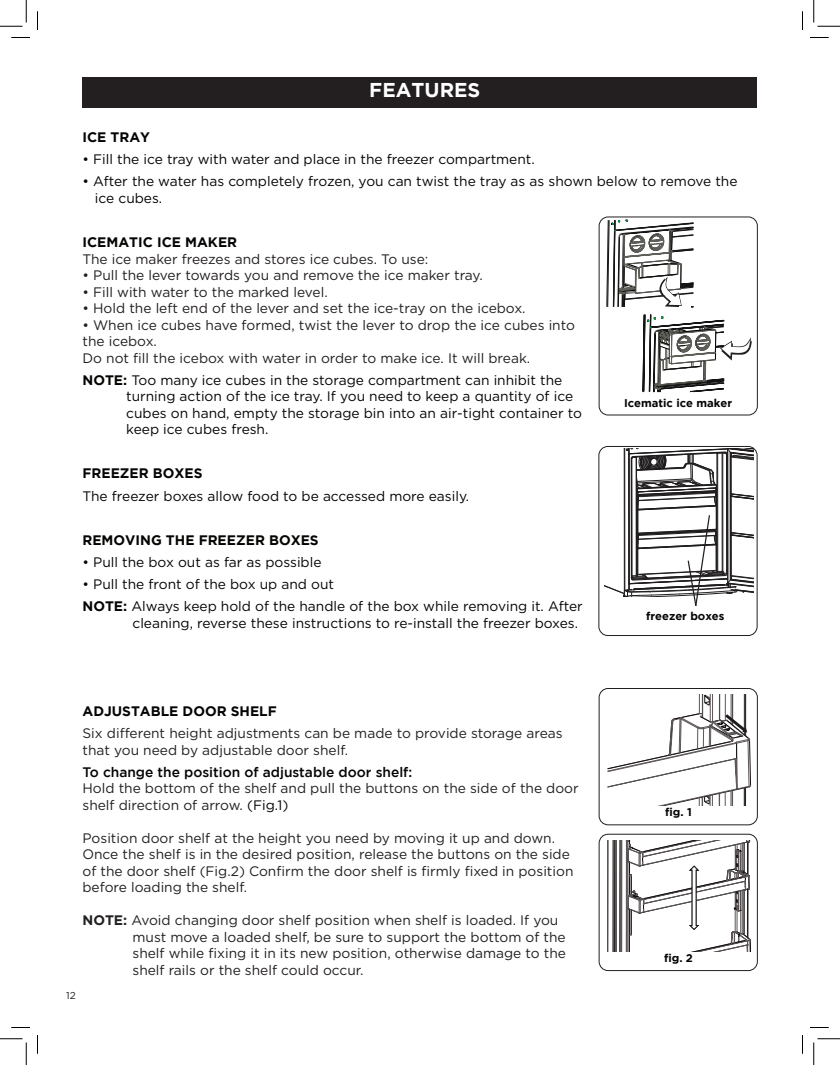
<style>
.page{position:relative;width:840px;height:1065px;background:#fff}
.page>*{position:absolute;margin:0;border:0;box-sizing:border-box;transform-origin:0 0}
.t1{font:700 20px "Gotham";color:#fff}
.t2{font:13.75px/16.5px "Gotham";color:#231f20}
.t3{font:13.75px/16.5px "Gotham";color:#040503}
.t4{font:700 13.75px "Gotham";color:#040503}
.t5{font:500 13.75px "Gotham";color:#040503}
.t6{font:700 11.25px "Gotham";color:#040503}
.t7{font:10px "Gotham";color:#231f20}
.s1{font-weight:700}
.s2{color:#040503}
</style>
<div class="page">
<div style="left:82px;top:77px;width:676px;height:30px;background:#231f20"></div>
<div style="left:599px;top:217px;width:159px;height:198px;border:1px solid #231f20;border-radius:9px"></div>
<svg style="left:606px;top:220px;width:88px;height:88px"></svg>
<div style="left:599px;top:688px;width:159px;height:137px;border:1px solid #231f20;border-radius:9px"></div>
<div style="left:599px;top:834px;width:159px;height:137px;border:1px solid #231f20;border-radius:9px"></div>
<div style="left:598px;top:446px;width:159px;height:190px;border:1px solid #231f20;border-radius:9px"></div>
<svg style="left:604px;top:314px;width:149px;height:658px"></svg>
<svg style="left:11px;top:37px;width:19px;height:1px"></svg>
<svg style="left:810px;top:37px;width:19px;height:1px"></svg>
<svg style="left:11px;top:1027px;width:19px;height:1px"></svg>
<svg style="left:810px;top:1027px;width:19px;height:1px"></svg>
<svg style="left:37px;top:11px;width:1px;height:19px"></svg>
<svg style="left:37px;top:1035px;width:1px;height:19px"></svg>
<svg style="left:802px;top:11px;width:1px;height:19px"></svg>
<svg style="left:802px;top:1035px;width:1px;height:19px"></svg>
<svg style="left:0;top:0;width:27px;height:27px"></svg>
<svg style="left:0;top:1039px;width:27px;height:26px"></svg>
<svg style="left:814px;top:0;width:26px;height:27px"></svg>
<svg style="left:814px;top:1039px;width:26px;height:26px"></svg>
<h1 class="t1" style="left:369px;top:78px;width:113px">FEATURES</h1>
<p class="t4" style="left:82px;top:129px;width:69px">ICE TRAY</p>
<p class="t3" style="left:82px;top:151px;width:454px">• Fill the ice tray with water and place in the freezer compartment.</p>
<p class="t3" style="left:95px;top:173px;width:644px;text-indent:-12px">• After the water has completely frozen, you can twist the tray as as shown below to remove the ice cubes.</p>
<p class="t4" style="left:82px;top:234px;width:156px">ICEMATIC ICE MAKER</p>
<p class="t2" style="left:82px;top:250px;width:347px">The ice maker freezes and stores ice cubes. To use:</p>
<p class="t2" style="left:82px;top:267px;width:402px">• Pull the lever towards you and remove the ice maker tray.</p>
<p class="t2" style="left:82px;top:283px;width:247px">• Fill with water to the marked level.</p>
<p class="t2" style="left:82px;top:300px;width:445px">• Hold the left end of the lever and set the ice-tray on the icebox.</p>
<p class="t2" style="left:82px;top:316px;width:494px">• When ice cubes have formed, twist the lever to drop the ice cubes into the icebox.<br>Do not fill the icebox with water in order to make ice. It will break.</p>
<p class="t3" style="left:126px;top:371px;width:457px;text-indent:-44px"><span class="s1">NOTE:</span> Too many ice cubes in the storage compartment can inhibit the turning action of the ice tray. If you need to keep a quantity of ice cubes on hand, empty the storage bin into an air-tight container to keep ice cubes fresh.</p>
<p class="t4" style="left:82px;top:466px;width:122px">FREEZER BOXES</p>
<p class="t3" style="left:82px;top:487px;width:388px">The freezer boxes allow food to be accessed more easily.</p>
<p class="t4" style="left:82px;top:532px;width:238px">REMOVING THE FREEZER BOXES</p>
<p class="t3" style="left:82px;top:554px;width:241px">• Pull the box out as far as possible</p>
<p class="t3" style="left:82px;top:573px;width:502px;line-height:22.1px">• Pull the front of the box up and out<br><span class="s1">NOTE:</span> Always keep hold of the handle of the box while removing it. After</p>
<p class="t3" style="left:132px;top:614px;width:447px">cleaning, reverse these instructions to re-install the freezer boxes.</p>
<p class="t6" style="left:624px;top:397px;width:110px">Icematic ice maker</p>
<p class="t6" style="left:646px;top:609px;width:80px">freezer boxes</p>
<p class="t4" style="left:82px;top:703px;width:196px">ADJUSTABLE DOOR SHELF</p>
<p class="t2" style="left:82px;top:725px;width:482px">Six different height adjustments can be made to provide storage areas that you need by adjustable door shelf.</p>
<p class="t5" style="left:82px;top:764px;width:331px">To change the position of adjustable door shelf:</p>
<p class="t2" style="left:82px;top:780px;width:498px">Hold the bottom of the shelf and pull the buttons on the side of the door shelf direction of arrow. <span class="s2">(Fig.1)</span></p>
<p class="t2" style="left:82px;top:829px;width:493px">Position door shelf at the height you need by moving it up and down.<br>Once the shelf is in the desired position, release the buttons on the side of the door shelf (Fig.2) Confirm the door shelf is firmly fixed in position before loading the shelf.</p>
<p class="t2" style="left:132px;top:912px;width:435px;text-indent:-50px"><span class="s1">NOTE:</span> Avoid changing door shelf position when shelf is loaded. If you must move a loaded shelf, be sure to support the bottom of the shelf while fixing it in its new position, otherwise damage to the shelf rails or the shelf could occur.</p>
<p class="t7" style="left:66px;top:989px;width:11px">12</p>
<p class="t6" style="left:665px;top:806px;width:28px">fig. 1</p>
<p class="t6" style="left:664px;top:952px;width:30px">fig. 2</p>
</div>
